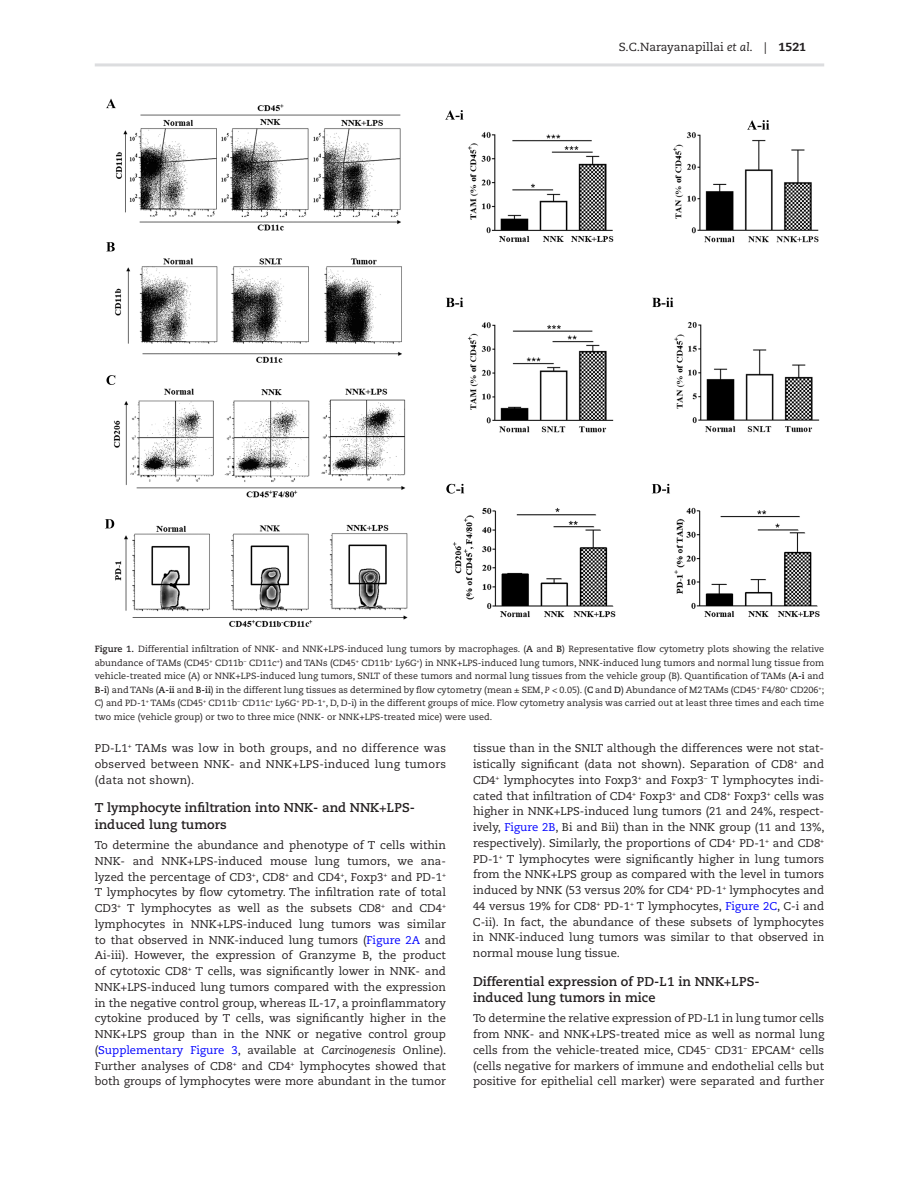
<style>
.page{position:relative;width:919px;height:1187px;background:#fff}
.page>*{position:absolute;margin:0;border:0;box-sizing:border-box;transform-origin:0 0}
.t1{font:700 12.75px/16.5px "Caecilia LT Std";color:#231f20}
.t2{font:11.7px "Caecilia LT Std";color:#231f20}
.t3{font:11.25px/15.8px "Caecilia LT Std";color:#231f20;text-align:justify}
.t4{font:9px/13.5px "Caecilia LT Std";color:#231f20;text-align:justify}
.s1{font-style:italic}
.s2{font-weight:800}
.s3{font-weight:700}
.s4{color:#00f}
</style>
<div class="page">
<img style="left:105px;top:98px;width:715px;height:529px">
<hr style="left:95px;top:63px;width:729px;height:3px;background:#dcdddf">
<p class="t2" style="left:619px;top:41px;width:189px">S.C.Narayanapillai <span class="s1">et al</span>. | <span class="s2">1521</span></p>
<p class="t4" style="left:95px;top:642px;width:731px"><span class="s3">Figure 1.</span> Differential infiltration of NNK- and NNK+LPS-induced lung tumors by macrophages. (<span class="s3">A</span> and <span class="s3">B</span>) Representative flow cytometry plots showing the relative abundance of TAMs (CD45<sup>+</sup> CD11b<sup>−</sup> CD11c<sup>+</sup>) and TANs (CD45<sup>+</sup> CD11b<sup>+</sup> Ly6G<sup>+</sup>) in NNK+LPS-induced lung tumors, NNK-induced lung tumors and normal lung tissue from vehicle-treated mice (A) or NNK+LPS-induced lung tumors, SNLT of these tumors and normal lung tissues from the vehicle group (B). Quantification of TAMs (<span class="s3">A-i</span> and <span class="s3">B-i</span>) and TANs (<span class="s3">A-ii</span> and <span class="s3">B-ii</span>) in the different lung tissues as determined by flow cytometry (mean ± SEM, <span class="s1">P</span> &lt; 0.05). (<span class="s3">C</span> and <span class="s3">D</span>) Abundance of M2 TAMs (CD45<sup>+</sup> F4/80<sup>+</sup> CD206<sup>+</sup>; C) and PD-1<sup>+</sup> TAMs (CD45<sup>+</sup> CD11b<sup>−</sup> CD11c<sup>+</sup> Ly6G<sup>+</sup> PD-1<sup>+</sup>, D, D-i) in the different groups of mice. Flow cytometry analysis was carried out at least three times and each time two mice (vehicle group) or two to three mice (NNK- or NNK+LPS-treated mice) were used.</p>
<p class="t3" style="left:95px;top:740px;width:353px">PD-L1<sup>+</sup> TAMs was low in both groups, and no difference was observed between NNK- and NNK+LPS-induced lung tumors (data not shown).</p>
<p class="t1" style="left:95px;top:799px;width:322px">T lymphocyte infiltration into NNK- and NNK+LPS&shy;induced lung tumors</p>
<p class="t3" style="left:95px;top:837px;width:353px">To determine the abundance and phenotype of T cells within NNK- and NNK+LPS-induced mouse lung tumors, we ana&shy;lyzed the percentage of CD3<sup>+</sup>, CD8<sup>+</sup> and CD4<sup>+</sup>, Foxp3<sup>+</sup> and PD-1<sup>+ </sup>T lymphocytes by flow cytometry. The infiltration rate of total CD3<sup>+</sup> T lymphocytes as well as the subsets CD8<sup>+</sup> and CD4<sup>+ </sup>lymphocytes in NNK+LPS-induced lung tumors was similar to that observed in NNK-induced lung tumors (<span class="s4">Figure 2A</span> and Ai-iii). However, the expression of Granzyme B, the product of cytotoxic CD8<sup>+</sup> T cells, was significantly lower in NNK- and NNK+LPS-induced lung tumors compared with the expression in the negative control group, whereas IL-17, a proinflammatory cytokine produced by T cells, was significantly higher in the NNK+LPS group than in the NNK or negative control group (<span class="s4">Supplementary Figure 3</span>, available at <span class="s1">Carcinogenesis</span> Online).<br>Further analyses of CD8<sup>+</sup> and CD4<sup>+</sup> lymphocytes showed that both groups of lymphocytes were more abundant in the tumor</p>
<p class="t3" style="left:473px;top:740px;width:353px">tissue than in the SNLT although the differences were not stat&shy;istically significant (data not shown). Separation of CD8<sup>+</sup> and CD4<sup>+</sup> lymphocytes into Foxp3<sup>+</sup> and Foxp3<sup>−</sup> T lymphocytes indi&shy;cated that infiltration of CD4<sup>+</sup> Foxp3<sup>+</sup> and CD8<sup>+</sup> Foxp3<sup>+</sup> cells was higher in NNK+LPS-induced lung tumors (21 and 24%, respect&shy;ively, <span class="s4">Figure 2B</span>, Bi and Bii) than in the NNK group (11 and 13%, respectively). Similarly, the proportions of CD4<sup>+</sup> PD-1<sup>+</sup> and CD8<sup>+ </sup>PD-1<sup>+</sup> T lymphocytes were significantly higher in lung tumors from the NNK+LPS group as compared with the level in tumors induced by NNK (53 versus 20% for CD4<sup>+</sup> PD-1<sup>+</sup> lymphocytes and 44 versus 19% for CD8<sup>+</sup> PD-1<sup>+</sup> T lymphocytes, <span class="s4">Figure 2C</span>, C-i and C-ii). In fact, the abundance of these subsets of lymphocytes in NNK-induced lung tumors was similar to that observed in normal mouse lung tissue.</p>
<p class="t1" style="left:473px;top:973px;width:288px">Differential expression of PD-L1 in NNK+LPS&shy;induced lung tumors in mice</p>
<p class="t3" style="left:473px;top:1010px;width:353px">To determine the relative expression of PD-L1 in lung tumor cells from NNK- and NNK+LPS-treated mice as well as normal lung cells from the vehicle-treated mice, CD45<sup>−</sup> CD31<sup>−</sup> EPCAM<sup>+</sup> cells (cells negative for markers of immune and endothelial cells but positive for epithelial cell marker) were separated and further</p>
</div>
